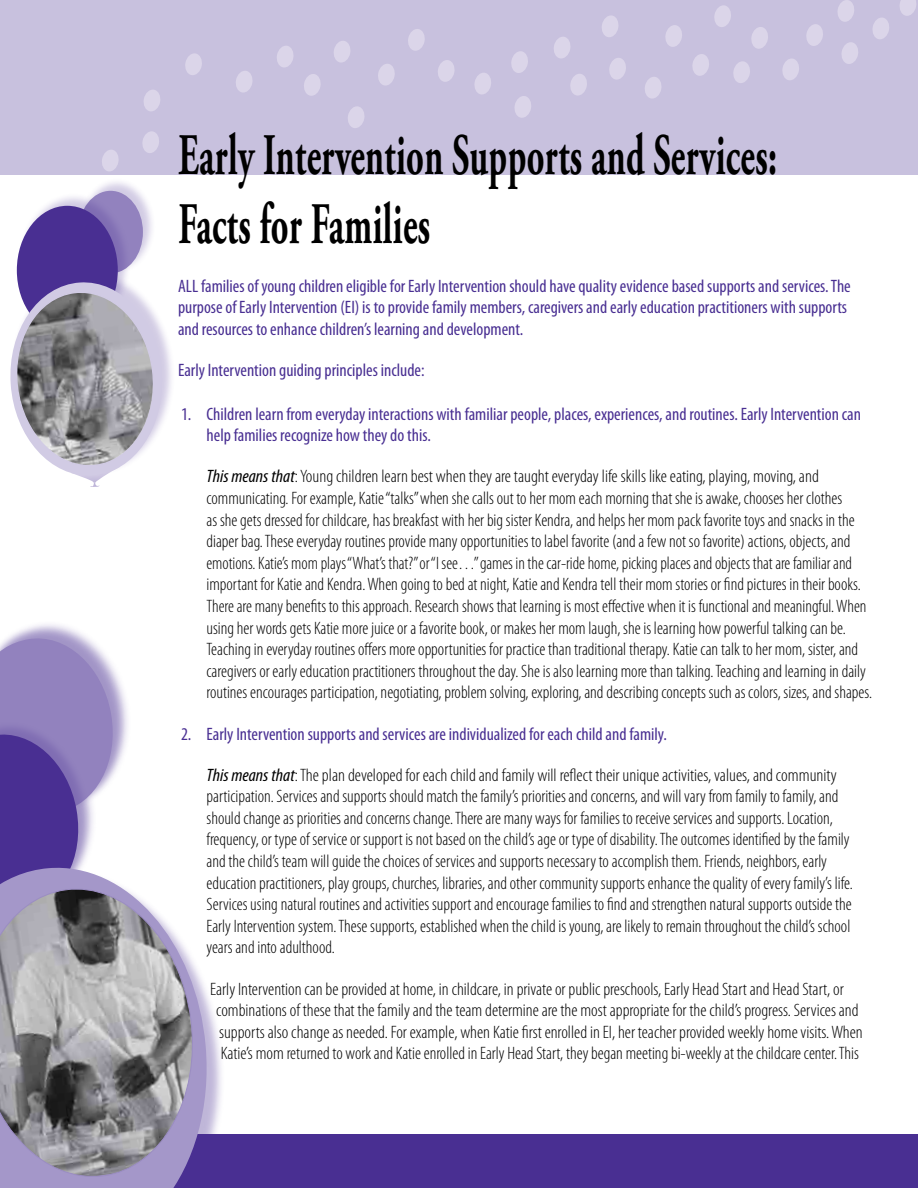
<style>
.page{position:relative;width:918px;height:1188px;background:#fff}
.page>*{position:absolute;margin:0;border:0;box-sizing:border-box;transform-origin:0 0}
.t1{font:700 58.65px "Adobe Garamond Pro";letter-spacing:.01em;color:#000;scale:.59 1}
.Principle_Explanatio{font:300 condensed 18px/21.6px "Myriad Pro";color:#000;scale:1.04 1}
.Numbered_principle{font:condensed 18px/21.6px "Myriad Pro";color:#492f92}
.Principle_Explanatio-2{font:300 condensed 18px/21.6px "Myriad Pro";color:#000}
.s1{font-weight:400;font-style:italic}
</style>
<div class="page">
<div style="left:0;top:0;width:918px;height:174px;background:#c8c1de"></div>
<svg style="left:348px;top:106px;width:16px;height:22px"></svg>
<svg style="left:515px;top:96px;width:16px;height:22px"></svg>
<svg style="left:554px;top:37px;width:16px;height:21px"></svg>
<svg style="left:714px;top:5px;width:17px;height:22px"></svg>
<svg style="left:102px;top:150px;width:17px;height:21px"></svg>
<svg style="left:144px;top:90px;width:16px;height:21px"></svg>
<svg style="left:142px;top:131px;width:17px;height:22px"></svg>
<svg style="left:236px;top:71px;width:16px;height:21px"></svg>
<svg style="left:277px;top:46px;width:16px;height:21px"></svg>
<svg style="left:185px;top:53px;width:17px;height:22px"></svg>
<svg style="left:334px;top:41px;width:16px;height:21px"></svg>
<svg style="left:304px;top:74px;width:17px;height:22px"></svg>
<svg style="left:511px;top:51px;width:17px;height:22px"></svg>
<svg style="left:474px;top:73px;width:17px;height:21px"></svg>
<svg style="left:900px;top:0;width:16px;height:16px"></svg>
<svg style="left:570px;top:74px;width:17px;height:22px"></svg>
<svg style="left:609px;top:58px;width:17px;height:22px"></svg>
<svg style="left:645px;top:77px;width:16px;height:21px"></svg>
<svg style="left:665px;top:25px;width:17px;height:22px"></svg>
<svg style="left:692px;top:54px;width:17px;height:22px"></svg>
<svg style="left:751px;top:27px;width:17px;height:22px"></svg>
<svg style="left:782px;top:59px;width:17px;height:21px"></svg>
<svg style="left:806px;top:24px;width:17px;height:22px"></svg>
<svg style="left:733px;top:61px;width:17px;height:22px"></svg>
<svg style="left:838px;top:0;width:16px;height:22px"></svg>
<svg style="left:873px;top:18px;width:16px;height:21px"></svg>
<svg style="left:602px;top:16px;width:16px;height:21px"></svg>
<svg style="left:438px;top:60px;width:17px;height:22px"></svg>
<svg style="left:408px;top:29px;width:17px;height:22px"></svg>
<svg style="left:378px;top:64px;width:17px;height:21px"></svg>
<svg style="left:842px;top:42px;width:16px;height:22px"></svg>
<div style="left:0;top:1135px;width:918px;height:53px;background:#492f92"></div>
<div style="left:0;top:625px;width:163px;height:216px;background:#492f92;opacity:.25"></div>
<div style="left:0;top:721px;width:135px;height:212px;background:#492f92;opacity:.25"></div>
<svg style="left:0;top:633px;width:119px;height:229px"></svg>
<div style="left:0;top:870px;width:266px;height:318px;background:#492f92;opacity:.35"></div>
<svg style="left:0;top:862px;width:211px;height:326px"></svg>
<div style="left:77px;top:177px;width:86px;height:103px;background:#492f92;opacity:.25"></div>
<div style="left:78px;top:191px;width:65px;height:82px;background:#9282be;border-radius:50%"></div>
<div style="left:16px;top:192px;width:121px;height:149px;background:#492f92;opacity:.25"></div>
<div style="left:17px;top:206px;width:101px;height:129px;background:#492f92;border-radius:50%"></div>
<div style="left:10px;top:268px;width:183px;height:223px;background:#492f92;opacity:.25"></div>
<svg style="left:10px;top:280px;width:155px;height:207px"></svg>
<svg style="left:0;top:881px;width:202px;height:302px"></svg>
<p class="t1" style="left:178px;top:121px;width:1016px">Early Intervention Supports and Services:</p>
<p class="t1" style="left:178px;top:190px;width:428px">Facts for Families</p>
<p class="Numbered_principle" style="left:178px;top:275px;width:674px">ALL families of young children eligible for Early Intervention should have quality evidence based supports and services. The purpose of Early Intervention (EI) is to provide family members, caregivers and early education practitioners with supports and resources to enhance children’s learning and development.</p>
<p class="Numbered_principle" style="left:178px;top:360px;width:248px">Early Intervention guiding principles include:</p>
<p class="Numbered_principle" style="left:207px;top:403px;width:656px;text-indent:-26px">1. Children learn from everyday interactions with familiar people, places, experiences, and routines. Early Intervention can help families recognize how they do this.</p>
<p class="Principle_Explanatio" style="left:207px;top:466px;width:641px"><span class="s1">This means that</span>: Young children learn best when they are taught everyday life skills like eating, playing, moving, and communicating. For example, Katie “talks” when she calls out to her mom each morning that she is awake, chooses her clothes<br>as she gets dressed for childcare, has breakfast with her big sister Kendra, and helps her mom pack favorite toys and snacks in the diaper bag. These everyday routines provide many opportunities to label favorite (and a few not so favorite) actions, objects, and emotions. Katie’s mom plays “What’s that?” or “I see…” games in the car-ride home, picking places and objects that are familiar and important for Katie and Kendra. When going to bed at night, Katie and Kendra tell their mom stories or find pictures in their books.<br>There are many benefits to this approach. Research shows that learning is most effective when it is functional and meaningful. When using her words gets Katie more juice or a favorite book, or makes her mom laugh, she is learning how powerful talking can be.<br>Teaching in everyday routines offers more opportunities for practice than traditional therapy. Katie can talk to her mom, sister, and caregivers or early education practitioners throughout the day. She is also learning more than talking. Teaching and learning in daily routines encourages participation, negotiating, problem solving, exploring, and describing concepts such as colors, sizes, and shapes.</p>
<p class="Numbered_principle" style="left:181px;top:723px;width:487px">2. Early Intervention supports and services are individualized for each child and family.</p>
<p class="Principle_Explanatio" style="left:207px;top:764px;width:623px"><span class="s1">This means that</span>: The plan developed for each child and family will reflect their unique activities, values, and community participation. Services and supports should match the family’s priorities and concerns, and will vary from family to family, and should change as priorities and concerns change. There are many ways for families to receive services and supports. Location, frequency, or type of service or support is not based on the child’s age or type of disability. The outcomes identified by the family and the child’s team will guide the choices of services and supports necessary to accomplish them. Friends, neighbors, early education practitioners, play groups, churches, libraries, and other community supports enhance the quality of every family’s life.<br>Services using natural routines and activities support and encourage families to find and strengthen natural supports outside the Early Intervention system. These supports, established when the child is young, are likely to remain throughout the child’s school years and into adulthood.</p>
<p class="Principle_Explanatio-2" style="left:216px;top:978px;width:648px;text-indent:-6px">Early Intervention can be provided at home, in childcare, in private or public preschools, Early Head Start and Head Start, or combinations of these that the family and the team determine are the most appropriate for the child’s progress. Services and supports also change as needed. For example, when Katie first enrolled in EI, her teacher provided weekly home visits. When Katie’s mom returned to work and Katie enrolled in Early Head Start, they began meeting bi-weekly at the childcare center. This</p>
</div>
